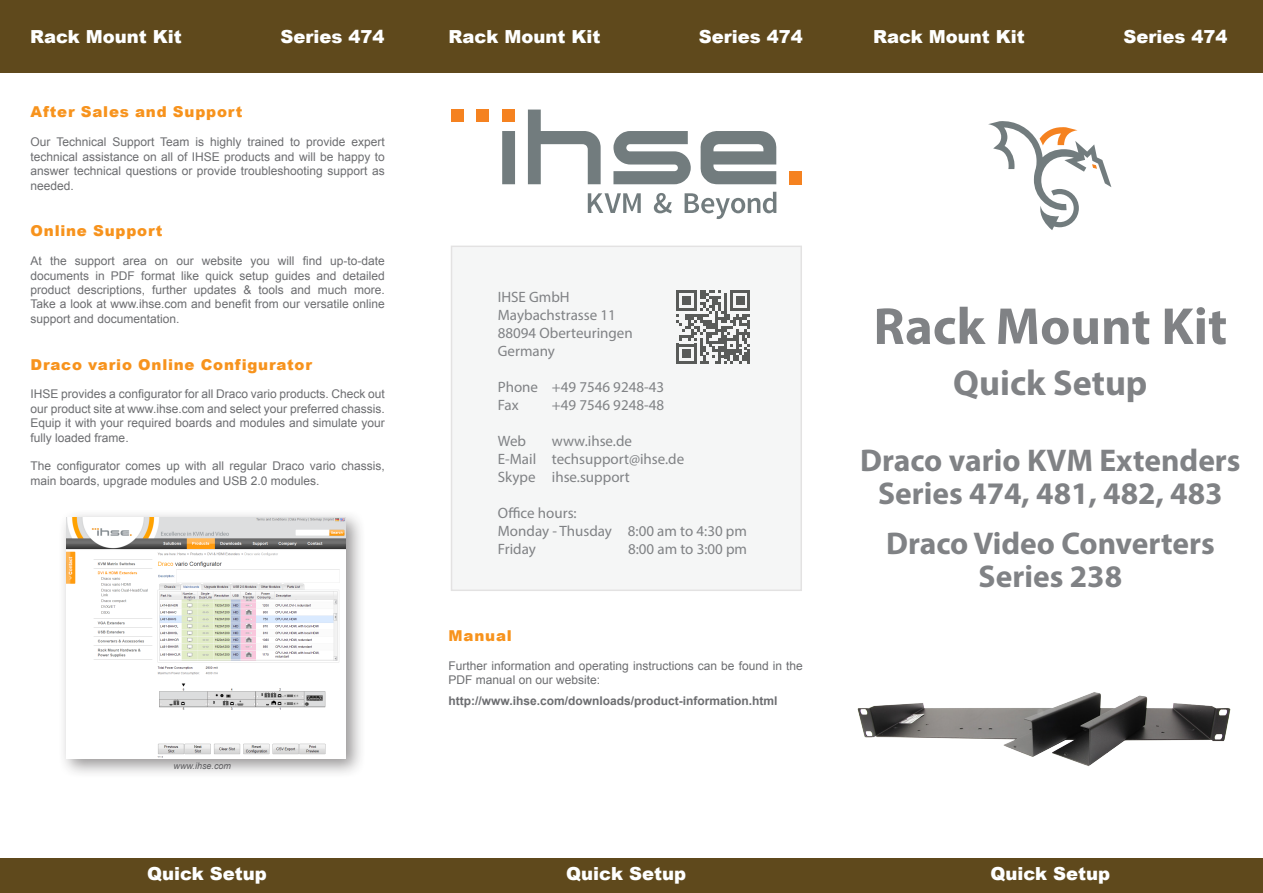
<style>
.page{position:relative;width:1263px;height:893px;background:#fff}
.page>*{position:absolute;margin:0;border:0;box-sizing:border-box;transform-origin:0 0}
.t1{font:700 52.5px "Myriad Pro";color:#808285}
.t2{font:700 36px "Myriad Pro";color:#808285}
.t3{font:700 31.5px "Myriad Pro";color:#808285}
.Subtitle{font:900 18px "Arial";color:#feffff}
.t4{font:15px/18px "Myriad Pro";color:#808285}
.t5{font:900 15px "Arial";letter-spacing:.05em;color:#f7931d}
.Liste_orange_Punkte{font:12px/14.4px "Arial";color:#6c6d70;text-align:justify}
.Liste_orange_Punkte-2{font:700 12px "Arial";color:#6c6d70}
.Liste_orange_Punkte-3{font:italic 9px "Arial";color:#6c6d70}
</style>
<div class="page">
<div style="left:0;top:859px;width:1263px;height:34px;background:#5f491c"></div>
<div style="left:0;top:0;width:1263px;height:72px;background:#5f491c"></div>
<svg style="left:988px;top:121px;width:123px;height:109px"></svg>
<div style="left:451px;top:246px;width:351px;height:345px;background:#f5f6f6"></div>
<div style="left:451px;top:110px;width:13px;height:12px;background:#f58220"></div>
<div style="left:476px;top:110px;width:13px;height:12px;background:#f58220"></div>
<div style="left:502px;top:110px;width:13px;height:12px;background:#f58220"></div>
<div style="left:502px;top:131px;width:13px;height:53px;background:#727c7e"></div>
<svg style="left:528px;top:110px;width:73px;height:74px"></svg>
<svg style="left:613px;top:131px;width:78px;height:53px"></svg>
<svg style="left:700px;top:131px;width:76px;height:53px"></svg>
<div style="left:789px;top:171px;width:13px;height:13px;background:#f58220"></div>
<svg style="left:588px;top:193px;width:53px;height:20px"></svg>
<svg style="left:654px;top:193px;width:18px;height:20px"></svg>
<svg style="left:685px;top:192px;width:91px;height:27px"></svg>
<img style="left:857px;top:692px;width:374px;height:75px">
<svg style="left:676px;top:290px;width:74px;height:74px"></svg>
<hr style="left:747px;top:349px;width:3px;height:15px;background:#595b59">
<div style="left:58px;top:509px;width:308px;height:270px;background:#231f20;opacity:.47"></div>
<img style="left:67px;top:517px;width:279px;height:242px">
<p class="Subtitle" style="left:30px;top:23px;width:153px">Rack Mount Kit</p>
<p class="Subtitle" style="left:280px;top:23px;width:105px">Series 474</p>
<p class="Subtitle" style="left:449px;top:23px;width:153px">Rack Mount Kit</p>
<p class="Subtitle" style="left:699px;top:23px;width:105px">Series 474</p>
<p class="Subtitle" style="left:873px;top:23px;width:153px">Rack Mount Kit</p>
<p class="Subtitle" style="left:1123px;top:23px;width:105px">Series 474</p>
<p class="t5" style="left:31px;top:101px;width:213px">After Sales and Support</p>
<p class="Liste_orange_Punkte" style="left:31px;top:135px;width:356px">Our Technical Support Team is highly trained to provide expert technical assistance on all of IHSE products and will be happy to answer technical questions or provide troubleshooting support as needed.</p>
<p class="t5" style="left:31px;top:220px;width:133px">Online Support</p>
<p class="Liste_orange_Punkte" style="left:31px;top:254px;width:356px">At the support area on our website you will find up-to-date documents in PDF format like quick setup guides and detailed product descriptions, further updates &amp; tools and much more.<br>Take a look at www.ihse.com and benefit from our versatile online support and documentation.</p>
<p class="t5" style="left:31px;top:353px;width:283px">Draco vario Online Configurator</p>
<p class="Liste_orange_Punkte" style="left:31px;top:387px;width:356px">IHSE provides a configurator for all Draco vario products. Check out our product site at www.ihse.com and select your preferred chassis.<br>Equip it with your required boards and modules and simulate your fully loaded frame.</p>
<p class="Liste_orange_Punkte" style="left:31px;top:459px;width:356px">The configurator comes up with all regular Draco vario chassis, main boards, upgrade modules and USB 2.0 modules.</p>
<p class="Liste_orange_Punkte-3" style="left:174px;top:760px;width:59px">www.ihse.com</p>
<p class="t4" style="left:498px;top:288px;width:73px">IHSE GmbH</p>
<p class="t4" style="left:498px;top:306px;width:120px">Maybachstrasse 11</p>
<p class="t4" style="left:498px;top:324px;width:136px">88094 Oberteuringen</p>
<p class="t4" style="left:498px;top:342px;width:59px">Germany</p>
<p class="t4" style="left:498px;top:378px;width:168px">Phone +49 7546 9248-43<br>Fax</p>
<p class="t4" style="left:552px;top:396px;width:114px">+49 7546 9248-48</p>
<p class="t4" style="left:498px;top:432px;width:30px">Web</p>
<p class="t4" style="left:552px;top:432px;width:82px">www.ihse.de</p>
<p class="t4" style="left:498px;top:450px;width:188px">E-Mail techsupport@ihse.de</p>
<p class="t4" style="left:498px;top:468px;width:133px">Skype ihse.support</p>
<p class="t4" style="left:498px;top:504px;width:80px">Office hours:</p>
<p class="t4" style="left:498px;top:522px;width:251px">Monday - Thusday 8:00 am to 4:30 pm</p>
<p class="t4" style="left:498px;top:540px;width:40px">Friday</p>
<p class="t4" style="left:628px;top:540px;width:120px">8:00 am to 3:00 pm</p>
<p class="t5" style="left:449px;top:624px;width:65px">Manual</p>
<p class="Liste_orange_Punkte" style="left:449px;top:658px;width:356px">Further information and operating instructions can be found in the<br>PDF manual on our website:</p>
<p class="Liste_orange_Punkte-2" style="left:449px;top:692px;width:330px">http://www.ihse.com/downloads/product-information.html</p>
<p class="t1" style="left:873px;top:292px;width:355px">Rack Mount Kit</p>
<p class="t2" style="left:953px;top:359px;width:196px">Quick Setup</p>
<p class="t3" style="left:860px;top:440px;width:382px">Draco vario KVM Extenders</p>
<p class="t3" style="left:878px;top:473px;width:346px">Series 474, 481, 482, 483</p>
<p class="t3" style="left:886px;top:523px;width:330px">Draco Video Converters</p>
<p class="t3" style="left:978px;top:556px;width:145px">Series 238</p>
<p class="Subtitle" style="left:147px;top:861px;width:121px">Quick Setup</p>
<p class="Subtitle" style="left:566px;top:861px;width:121px">Quick Setup</p>
<p class="Subtitle" style="left:990px;top:861px;width:121px">Quick Setup</p>
</div>
